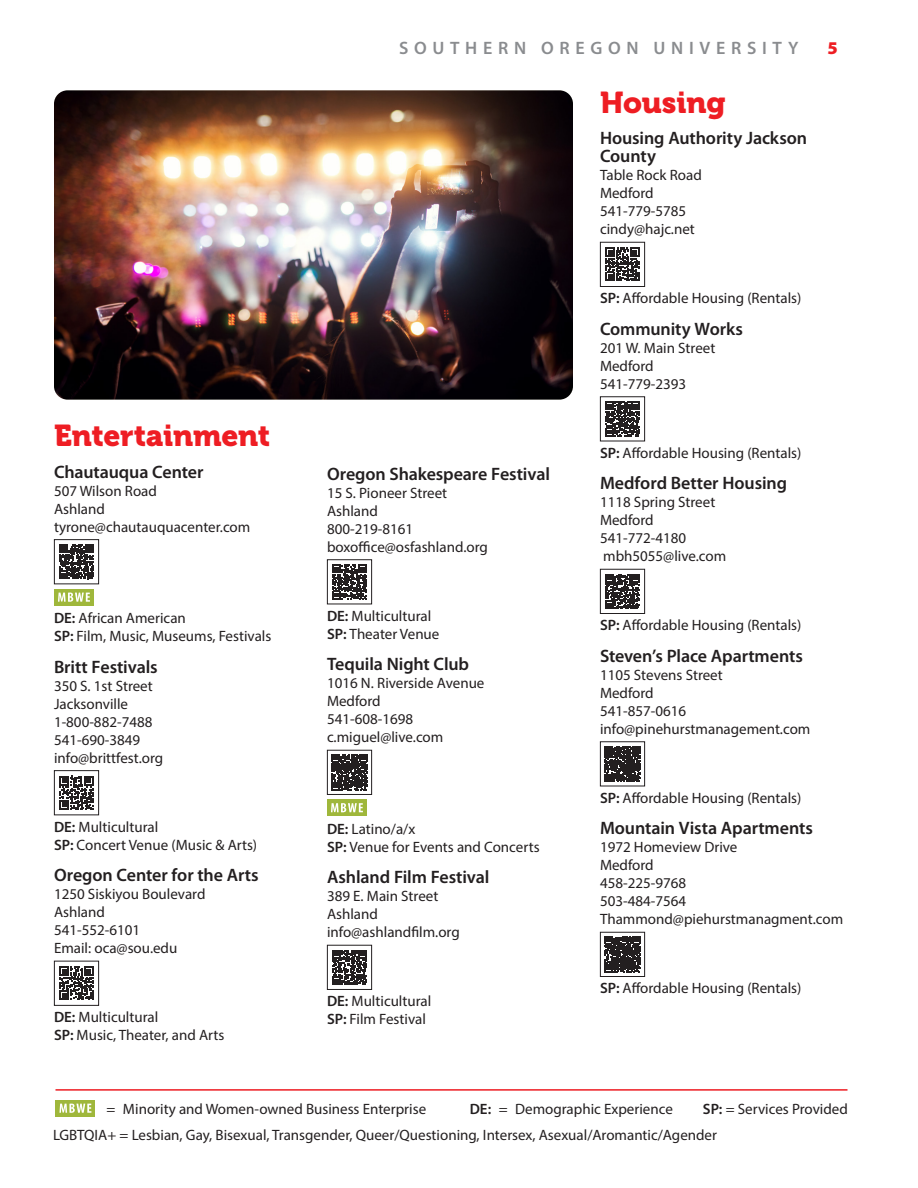
<style>
.page{position:relative;width:918px;height:1188px;background:#fff}
.page>*{position:absolute;margin:0;border:0;box-sizing:border-box;transform-origin:0 0}
.t1{font:30px "Museo 900";letter-spacing:-.005em;color:#ee1d23}
.t2{font:600 18px/18px "Myriad Pro";letter-spacing:-.005em;color:#231f20}
.t3{font:600 18px "Myriad Pro";letter-spacing:.32em;color:#8a8c8f}
.t4{font:900 18px "Myriad Pro";color:#ee1d23}
.t5{font:15px/18px "Myriad Pro";color:#231f20}
.s1{font-weight:600}
</style>
<div class="page">
<div style="left:56px;top:1100px;width:39px;height:16px;background:#9fb73b"></div>
<svg style="left:59px;top:1104px;width:32px;height:9px"></svg>
<hr style="left:56px;top:1089px;width:792px;height:2px;background:#ee1d23">
<img style="left:54px;top:90px;width:519px;height:310px">
<svg style="left:59px;top:544px;width:35px;height:35px"></svg>
<div style="left:54px;top:539px;width:45px;height:45px;border:1px solid #231f20"></div>
<div style="left:54px;top:589px;width:40px;height:16px;background:#9fb73b"></div>
<svg style="left:58px;top:593px;width:32px;height:9px"></svg>
<svg style="left:60px;top:776px;width:33px;height:34px"></svg>
<div style="left:54px;top:770px;width:45px;height:45px;border:1px solid #231f20"></div>
<svg style="left:60px;top:966px;width:33px;height:34px"></svg>
<div style="left:54px;top:961px;width:45px;height:45px;border:1px solid #231f20"></div>
<svg style="left:332px;top:565px;width:35px;height:34px"></svg>
<div style="left:327px;top:559px;width:45px;height:45px;border:1px solid #231f20"></div>
<svg style="left:332px;top:755px;width:35px;height:35px"></svg>
<div style="left:327px;top:750px;width:45px;height:45px;border:1px solid #231f20"></div>
<div style="left:327px;top:800px;width:40px;height:16px;background:#9fb73b"></div>
<svg style="left:331px;top:803px;width:32px;height:9px"></svg>
<svg style="left:332px;top:950px;width:35px;height:35px"></svg>
<div style="left:327px;top:945px;width:45px;height:45px;border:1px solid #231f20"></div>
<svg style="left:606px;top:248px;width:33px;height:33px"></svg>
<div style="left:600px;top:242px;width:45px;height:45px;border:1px solid #231f20"></div>
<svg style="left:605px;top:402px;width:35px;height:34px"></svg>
<div style="left:600px;top:396px;width:45px;height:45px;border:1px solid #231f20"></div>
<svg style="left:605px;top:574px;width:35px;height:35px"></svg>
<div style="left:600px;top:569px;width:45px;height:45px;border:1px solid #231f20"></div>
<svg style="left:605px;top:746px;width:35px;height:36px"></svg>
<div style="left:600px;top:741px;width:45px;height:45px;border:1px solid #231f20"></div>
<svg style="left:605px;top:937px;width:35px;height:35px"></svg>
<div style="left:600px;top:932px;width:45px;height:45px;border:1px solid #231f20"></div>
<p class="t3" style="left:399px;top:38px;width:401px">SOUTHERN OREGON UNIVERSITY</p>
<p class="t4" style="left:828px;top:38px;width:12px">5</p>
<p class="t1" style="left:600px;top:85px;width:127px">Housing</p>
<p class="t2" style="left:600px;top:130px;width:209px">Housing Authority Jackson<br>County</p>
<p class="t5" style="left:600px;top:166px;width:103px">Table Rock Road<br>Medford<br>541-779-5785 cindy@hajc.net</p>
<p class="t1" style="left:54px;top:419px;width:218px">Entertainment</p>
<p class="t2" style="left:54px;top:463px;width:151px">Chautauqua Center</p>
<p class="t5" style="left:54px;top:481px;width:198px">507 Wilson Road<br>Ashland tyrone@chautauquacenter.com</p>
<p class="t5" style="left:54px;top:609px;width:219px"><span class="s1">DE:</span> African American<br><span class="s1">SP:</span> Film, Music, Museums, Festivals</p>
<p class="t2" style="left:54px;top:658px;width:105px">Britt Festivals</p>
<p class="t5" style="left:54px;top:676px;width:111px">350 S. 1st Street<br>Jacksonville<br>1-800-882-7488<br>541-690-3849 info@brittfest.org</p>
<p class="t5" style="left:54px;top:817px;width:205px"><span class="s1">DE:</span> Multicultural<br><span class="s1">SP:</span> Concert Venue (Music &amp; Arts)</p>
<p class="t2" style="left:54px;top:866px;width:206px">Oregon Center for the Arts</p>
<p class="t5" style="left:54px;top:885px;width:153px">1250 Siskiyou Boulevard<br>Ashland<br>541-552-6101<br>Email: oca@sou.edu</p>
<p class="t5" style="left:54px;top:1008px;width:172px"><span class="s1">DE:</span> Multicultural<br><span class="s1">SP:</span> Music, Theater, and Arts</p>
<p class="t2" style="left:327px;top:465px;width:225px">Oregon Shakespeare Festival</p>
<p class="t5" style="left:327px;top:484px;width:162px">15 S. Pioneer Street<br>Ashland<br>800-219-8161 boxoffice@osfashland.org</p>
<p class="t5" style="left:327px;top:607px;width:114px"><span class="s1">DE:</span> Multicultural<br><span class="s1">SP:</span> Theater Venue</p>
<p class="t2" style="left:327px;top:656px;width:144px">Tequila Night Club</p>
<p class="t5" style="left:327px;top:674px;width:159px">1016 N. Riverside Avenue<br>Medford<br>541-608-1698 c.miguel@live.com</p>
<p class="t5" style="left:327px;top:820px;width:214px"><span class="s1">DE:</span> Latino/a/x<br><span class="s1">SP:</span> Venue for Events and Concerts</p>
<p class="t2" style="left:327px;top:869px;width:164px">Ashland Film Festival</p>
<p class="t5" style="left:327px;top:887px;width:134px">389 E. Main Street<br>Ashland info@ashlandfilm.org</p>
<p class="t5" style="left:327px;top:992px;width:106px"><span class="s1">DE:</span> Multicultural<br><span class="s1">SP:</span> Film Festival</p>
<p class="t5" style="left:600px;top:289px;width:203px"><span class="s1">SP:</span> Affordable Housing (Rentals)</p>
<p class="t2" style="left:600px;top:320px;width:145px">Community Works</p>
<p class="t5" style="left:600px;top:339px;width:117px">201 W. Main Street<br>Medford<br>541-779-2393</p>
<p class="t5" style="left:600px;top:444px;width:203px"><span class="s1">SP:</span> Affordable Housing (Rentals)</p>
<p class="t2" style="left:600px;top:475px;width:189px">Medford Better Housing</p>
<p class="t5" style="left:600px;top:493px;width:117px">1118 Spring Street<br>Medford<br>541-772-4180</p>
<p class="t5" style="left:603px;top:547px;width:125px">mbh5055@live.com</p>
<p class="t5" style="left:600px;top:616px;width:203px"><span class="s1">SP:</span> Affordable Housing (Rentals)</p>
<p class="t2" style="left:600px;top:647px;width:204px">Steven’s Place Apartments</p>
<p class="t5" style="left:600px;top:666px;width:212px">1105 Stevens Street<br>Medford<br>541-857-0616 info@pinehurstmanagement.com</p>
<p class="t5" style="left:600px;top:789px;width:203px"><span class="s1">SP:</span> Affordable Housing (Rentals)</p>
<p class="t2" style="left:600px;top:820px;width:214px">Mountain Vista Apartments</p>
<p class="t5" style="left:600px;top:838px;width:245px">1972 Homeview Drive<br>Medford<br>458-225-9768<br>503-484-7564<br>Thammond@piehurstmanagment.com</p>
<p class="t5" style="left:600px;top:979px;width:203px"><span class="s1">SP:</span> Affordable Housing (Rentals)</p>
<p class="t5" style="left:53px;top:1096px;width:796px;line-height:25.8px;text-indent:650px"><span class="s1">SP:</span> = Services Provided<br>LGBTQIA+ = Lesbian, Gay, Bisexual, Transgender, Queer/Questioning, Intersex, Asexual/Aromantic/Agender</p>
<p class="t5" style="left:106px;top:1100px;width:321px">= Minority and Women-owned Business Enterprise</p>
<p class="t5" style="left:470px;top:1100px;width:205px"><span class="s1">DE:</span> = Demographic Experience</p>
</div>
